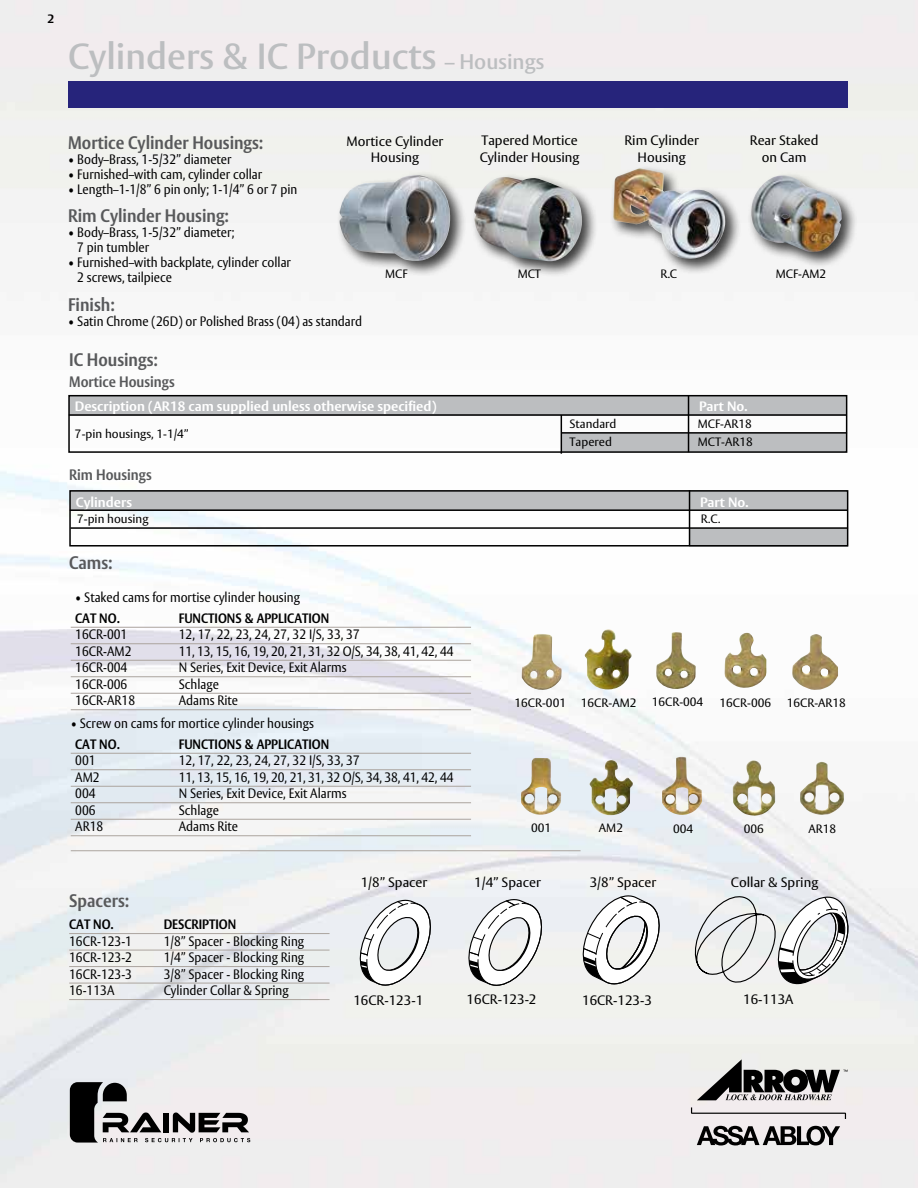
<style>
.page{position:relative;width:918px;height:1188px;background:#fff}
.page>*{position:absolute;margin:0;border:0;box-sizing:border-box;transform-origin:0 0}
.t1{font:600 36px "Vesta";color:#bcbec0}
.t2{font:700 18px "Vesta";color:#58595b;scale:.9 1}
.t3{font:700 15px "Vesta";color:#58595b;scale:.9 1}
.t4{font:13.5px/15px "Vesta";color:#000;scale:.9 1}
.t5{font:13.5px/16.2px "Vesta";color:#000;text-align:center}
.t6{font:700 13.5px "Vesta";color:#fff}
.t7{font:700 13.5px "Vesta";color:#000;scale:.9 1}
.t8{font:12px "Vesta";color:#000}
.t9{font:700 12px "Vesta";color:#000}
.s1{font-size:21px}
</style>
<div class="page">
<img style="left:0;top:0;width:918px;height:1188px">
<svg style="left:691px;top:1107px;width:155px;height:12px;background:#d8d2d4"></svg>
<svg style="left:697px;top:1126px;width:143px;height:20px;background:#767475"></svg>
<svg style="left:697px;top:1059px;width:151px;height:41px;background:#8a8988"></svg>
<div style="left:68px;top:81px;width:779px;height:27px;background:#26247b"></div>
<div style="left:336px;top:171px;width:131px;height:106px;background:#000;opacity:.75"></div>
<img style="left:339px;top:175px;width:112px;height:86px">
<div style="left:748px;top:172px;width:110px;height:96px;background:#000;opacity:.75"></div>
<img style="left:751px;top:175px;width:92px;height:77px">
<div style="left:471px;top:173px;width:127px;height:104px;background:#000;opacity:.75"></div>
<img style="left:474px;top:177px;width:108px;height:84px">
<div style="left:610px;top:165px;width:132px;height:110px;background:#000;opacity:.75"></div>
<img style="left:613px;top:168px;width:113px;height:92px">
<svg style="left:468px;top:899px;width:74px;height:87px"></svg>
<svg style="left:360px;top:900px;width:71px;height:86px"></svg>
<svg style="left:695px;top:896px;width:153px;height:88px"></svg>
<svg style="left:583px;top:895px;width:77px;height:89px"></svg>
<hr style="left:69px;top:933px;width:261px;height:1px;background:#aba49e">
<hr style="left:69px;top:950px;width:261px;height:1px;background:#aba49e">
<hr style="left:69px;top:966px;width:261px;height:1px;background:#aba49e">
<hr style="left:69px;top:983px;width:261px;height:1px;background:#aba49e">
<hr style="left:69px;top:999px;width:261px;height:1px;background:#aba49e">
<div style="left:69px;top:395px;width:778px;height:20px;background:#bcbec0"></div>
<div style="left:561px;top:433px;width:286px;height:18px;background:#bcbec0"></div>
<div style="left:68px;top:395px;width:779px;height:58px;border:2px solid #000"></div>
<hr style="left:561px;top:415px;width:1px;height:39px;background:#000">
<hr style="left:688px;top:395px;width:1px;height:57px;background:#000">
<hr style="left:69px;top:414px;width:777px;height:2px;background:#000">
<hr style="left:561px;top:432px;width:286px;height:2px;background:#000">
<div style="left:70px;top:490px;width:778px;height:20px;background:#bcbec0"></div>
<div style="left:689px;top:528px;width:159px;height:18px;background:#bcbec0"></div>
<div style="left:69px;top:490px;width:779px;height:57px;border:2px solid #000"></div>
<hr style="left:689px;top:490px;width:1px;height:56px;background:#000">
<hr style="left:70px;top:509px;width:777px;height:2px;background:#000">
<hr style="left:71px;top:527px;width:777px;height:2px;background:#000">
<svg style="left:70px;top:1082px;width:180px;height:61px;background:#9d9b9c"></svg>
<hr style="left:71px;top:627px;width:400px;height:1px;background:#aba49e">
<hr style="left:71px;top:643px;width:400px;height:1px;background:#aba49e">
<hr style="left:71px;top:660px;width:400px;height:1px;background:#aba49e">
<hr style="left:71px;top:676px;width:400px;height:1px;background:#aba49e">
<hr style="left:71px;top:693px;width:400px;height:1px;background:#aba49e">
<hr style="left:71px;top:709px;width:400px;height:1px;background:#aba49e">
<hr style="left:71px;top:753px;width:400px;height:1px;background:#aba49e">
<hr style="left:71px;top:769px;width:400px;height:1px;background:#aba49e">
<hr style="left:71px;top:786px;width:400px;height:1px;background:#aba49e">
<hr style="left:71px;top:802px;width:400px;height:1px;background:#aba49e">
<hr style="left:71px;top:819px;width:400px;height:1px;background:#aba49e">
<hr style="left:71px;top:835px;width:400px;height:1px;background:#aba49e">
<hr style="left:71px;top:850px;width:510px;height:1px;background:#aba49e">
<img style="left:656px;top:632px;width:40px;height:60px">
<img style="left:584px;top:629px;width:48px;height:61px">
<img style="left:724px;top:633px;width:43px;height:57px">
<img style="left:522px;top:634px;width:40px;height:59px">
<img style="left:662px;top:757px;width:40px;height:58px">
<img style="left:521px;top:758px;width:40px;height:59px">
<img style="left:589px;top:760px;width:44px;height:55px">
<img style="left:800px;top:762px;width:44px;height:54px">
<img style="left:733px;top:760px;width:42px;height:56px">
<img style="left:792px;top:634px;width:46px;height:56px">
<p class="t9" style="left:47px;top:11px;width:8px">2</p>
<h1 class="t1" style="left:68px;top:35px;width:478px">Cylinders &amp; IC Products <span class="s1">– Housings</span></h1>
<h2 class="t2" style="left:68px;top:132px;width:218px">Mortice Cylinder Housings:</h2>
<p class="t4" style="left:68px;top:152px;width:183px">• Body–Brass, 1-5/32” diameter</p>
<p class="t4" style="left:68px;top:167px;width:217px">• Furnished–with cam, cylinder collar</p>
<p class="t4" style="left:68px;top:182px;width:256px">• Length–1-1/8” 6 pin only; 1-1/4” 6 or 7 pin</p>
<h2 class="t2" style="left:68px;top:205px;width:180px">Rim Cylinder Housing:</h2>
<p class="t4" style="left:77px;top:225px;width:176px;text-indent:-9px">• Body–Brass, 1-5/32” diameter;<br>7 pin tumbler</p>
<p class="t4" style="left:77px;top:255px;width:239px;text-indent:-9px">• Furnished–with backplate, cylinder collar<br>2 screws, tailpiece</p>
<p class="t5" style="left:347px;top:133px;width:98px">Mortice Cylinder<br>Housing</p>
<p class="t5" style="left:480px;top:133px;width:101px;text-align:left">Tapered Mortice<br>Cylinder Housing</p>
<p class="t5" style="left:624px;top:133px;width:76px">Rim Cylinder<br>Housing</p>
<p class="t5" style="left:750px;top:133px;width:70px">Rear Staked on Cam</p>
<p class="t8" style="left:385px;top:267px;width:24px">MCF</p>
<p class="t8" style="left:518px;top:267px;width:25px">MCT</p>
<p class="t8" style="left:660px;top:267px;width:18px">R.C</p>
<p class="t8" style="left:776px;top:267px;width:52px">MCF-AM2</p>
<h2 class="t2" style="left:68px;top:294px;width:53px">Finish:</h2>
<p class="t4" style="left:68px;top:314px;width:328px">• Satin Chrome (26D) or Polished Brass (04) as standard</p>
<h2 class="t2" style="left:69px;top:349px;width:100px">IC Housings:</h2>
<p class="t3" style="left:69px;top:373px;width:119px">Mortice Housings</p>
<p class="t6" style="left:75px;top:399px;width:363px">Description (AR18 cam supplied unless otherwise specified)</p>
<p class="t6" style="left:699px;top:399px;width:50px">Part No.</p>
<p class="t8" style="left:570px;top:416px;width:48px">Standard</p>
<p class="t8" style="left:698px;top:416px;width:56px">MCF-AR18</p>
<p class="t8" style="left:570px;top:434px;width:44px">Tapered</p>
<p class="t8" style="left:698px;top:434px;width:56px">MCT-AR18</p>
<p class="t8" style="left:75px;top:427px;width:115px">7-pin housings, 1-1/4”</p>
<p class="t3" style="left:69px;top:466px;width:93px">Rim Housings</p>
<p class="t6" style="left:76px;top:494px;width:58px">Cylinders</p>
<p class="t6" style="left:700px;top:494px;width:50px">Part No.</p>
<p class="t8" style="left:77px;top:512px;width:73px">7-pin housing</p>
<p class="t8" style="left:701px;top:512px;width:21px">R.C.</p>
<h2 class="t2" style="left:69px;top:552px;width:50px">Cams:</h2>
<p class="t4" style="left:75px;top:590px;width:251px">• Staked cams for mortise cylinder housing</p>
<p class="t7" style="left:75px;top:610px;width:51px">CAT NO.</p>
<p class="t7" style="left:179px;top:610px;width:169px">FUNCTIONS &amp; APPLICATION</p>
<p class="t4" style="left:75px;top:627px;width:60px">16CR-001</p>
<p class="t4" style="left:179px;top:627px;width:203px">12, 17, 22, 23, 24, 27, 32 I/S, 33, 37</p>
<p class="t4" style="left:75px;top:644px;width:64px">16CR-AM2</p>
<p class="t4" style="left:179px;top:644px;width:307px">11, 13, 15, 16, 19, 20, 21, 31, 32 O/S, 34, 38, 41, 42, 44</p>
<p class="t4" style="left:75px;top:660px;width:60px">16CR-004</p>
<p class="t4" style="left:179px;top:660px;width:188px">N Series, Exit Device, Exit Alarms</p>
<p class="t4" style="left:75px;top:677px;width:60px">16CR-006</p>
<p class="t4" style="left:179px;top:677px;width:46px">Schlage</p>
<p class="t4" style="left:75px;top:693px;width:68px">16CR-AR18</p>
<p class="t4" style="left:179px;top:693px;width:68px">Adams Rite</p>
<p class="t4" style="left:71px;top:716px;width:272px">• Screw on cams for mortice cylinder housings</p>
<p class="t7" style="left:75px;top:736px;width:51px">CAT NO.</p>
<p class="t7" style="left:179px;top:736px;width:169px">FUNCTIONS &amp; APPLICATION</p>
<p class="t4" style="left:75px;top:753px;width:24px">001</p>
<p class="t4" style="left:179px;top:753px;width:203px">12, 17, 22, 23, 24, 27, 32 I/S, 33, 37</p>
<p class="t4" style="left:75px;top:770px;width:29px">AM2</p>
<p class="t4" style="left:179px;top:770px;width:307px">11, 13, 15, 16, 19, 20, 21, 31, 32 O/S, 34, 38, 41, 42, 44</p>
<p class="t4" style="left:75px;top:786px;width:24px">004</p>
<p class="t4" style="left:179px;top:786px;width:188px">N Series, Exit Device, Exit Alarms</p>
<p class="t4" style="left:75px;top:803px;width:24px">006</p>
<p class="t4" style="left:179px;top:803px;width:46px">Schlage</p>
<p class="t4" style="left:75px;top:819px;width:33px">AR18</p>
<p class="t4" style="left:179px;top:819px;width:68px">Adams Rite</p>
<p class="t8" style="left:515px;top:695px;width:123px">16CR-001 16CR-am2</p>
<p class="t8" style="left:652px;top:695px;width:53px">16CR-004</p>
<p class="t8" style="left:720px;top:695px;width:53px">16CR-006</p>
<p class="t8" style="left:787px;top:695px;width:61px">16CR-ar18</p>
<p class="t8" style="left:531px;top:821px;width:22px">001</p>
<p class="t8" style="left:599px;top:821px;width:26px">am 2</p>
<p class="t8" style="left:673px;top:821px;width:22px">004</p>
<p class="t8" style="left:744px;top:821px;width:22px">006</p>
<p class="t8" style="left:808px;top:821px;width:29px">aR18</p>
<h2 class="t2" style="left:69px;top:890px;width:68px">Spacers:</h2>
<p class="t7" style="left:69px;top:916px;width:51px">CAT NO.</p>
<p class="t7" style="left:164px;top:916px;width:24px">Descri</p>
<p class="t7" style="left:202px;top:916px;width:16px">ption</p>
<p class="t4" style="left:69px;top:933px;width:71px">16CR-123-1</p>
<p class="t4" style="left:164px;top:933px;width:158px">1/8” Spacer - Blocking Ring</p>
<p class="t4" style="left:69px;top:950px;width:71px">16CR-123-2</p>
<p class="t4" style="left:164px;top:950px;width:158px">1/4” Spacer - Blocking Ring</p>
<p class="t4" style="left:69px;top:966px;width:71px">16CR-123-3</p>
<p class="t4" style="left:164px;top:966px;width:158px">3/8” Spacer - Blocking Ring</p>
<p class="t4" style="left:69px;top:983px;width:52px">16-113A</p>
<p class="t4" style="left:164px;top:983px;width:140px">Cylinder Collar &amp; Spring</p>
<p class="t5" style="left:361px;top:874px;width:68px">1/8” Spacer</p>
<p class="t5" style="left:474px;top:874px;width:68px">1/4” Spacer</p>
<p class="t5" style="left:590px;top:874px;width:68px">3/8” Spacer</p>
<p class="t5" style="left:353px;top:992px;width:71px">16CR-123-1</p>
<p class="t5" style="left:467px;top:991px;width:71px">16CR-123-2</p>
<p class="t5" style="left:582px;top:992px;width:71px">16CR-123-3</p>
<p class="t5" style="left:731px;top:874px;width:89px">Collar &amp; Spring</p>
<p class="t5" style="left:743px;top:992px;width:52px">16-113A</p>
</div>
